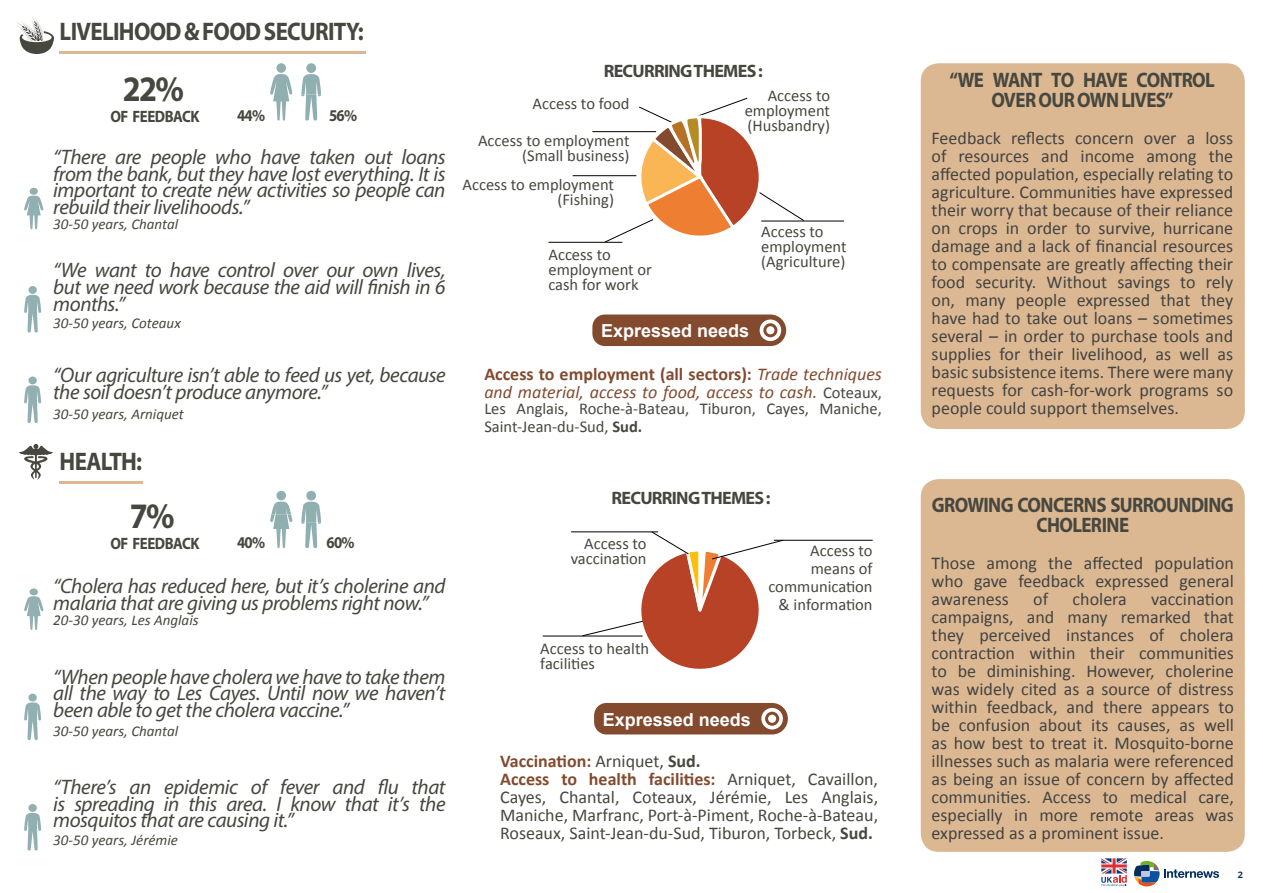
<style>
.page{position:relative;width:1263px;height:893px;background:#fff}
.page>*{position:absolute;margin:0;border:0;box-sizing:border-box;transform-origin:0 0}
.t1{font:700 36px "Myriad Pro";color:#474740;scale:.9 1}
.t2{font:700 25.5px "Myriad Pro";letter-spacing:-.03em;color:#474740;scale:.9 1}
.t3{font:italic 21px/16.5px "Myriad Pro";letter-spacing:-.02em;color:#474740;text-align:justify}
.t4{font:700 21px/19.5px "Myriad Pro";letter-spacing:-.035em;color:#474740;text-align:center;scale:.9 1}
.t5{font:18px/18px "Calibri";color:#434342;text-align:justify}
.t6{font:18px/18px "Calibri";color:#474740}
.t7{font:italic 18px/18px "Calibri";color:#834a2e}
.t8{font:700 18px "Myriad Pro";letter-spacing:-.04em;color:#474740}
.t9{font:700 18px "Arial";color:#fff}
.t10{font:16.5px/15px "Calibri";color:#474740}
.t11{font:700 16.5px "Myriad Pro";letter-spacing:-.03em;color:#474740;scale:.9 1}
.t12{font:italic 15px "Calibri";color:#474740}
.t13{font:700 9px "Open Sans";color:#002d62}
.s1{font-weight:700;font-style:normal}
.s2{font-style:normal;font-size:16.5px;color:#474740}
.s3{font-weight:700}
.s4{font-weight:700;color:#834a2e}
</style>
<div class="page">
<svg style="left:1134px;top:861px;width:85px;height:25px"></svg>
<svg style="left:1101px;top:858px;width:26px;height:28px"></svg>
<div style="left:921px;top:63px;width:324px;height:366px;background:#dbb892;border-radius:18px"></div>
<div style="left:276px;top:63px;width:10px;height:10px;background:#90afb1;border-radius:50%"></div>
<svg style="left:24px;top:286px;width:17px;height:47px"></svg>
<svg style="left:270px;top:502px;width:22px;height:46px"></svg>
<div style="left:276px;top:491px;width:10px;height:9px;background:#90afb1;border-radius:50%"></div>
<svg style="left:301px;top:502px;width:20px;height:46px"></svg>
<div style="left:306px;top:491px;width:10px;height:9px;background:#90afb1;border-radius:50%"></div>
<svg style="left:24px;top:376px;width:17px;height:47px"></svg>
<svg style="left:270px;top:74px;width:22px;height:47px"></svg>
<div style="left:306px;top:63px;width:10px;height:10px;background:#90afb1;border-radius:50%"></div>
<svg style="left:301px;top:74px;width:20px;height:47px"></svg>
<div style="left:921px;top:479px;width:324px;height:373px;background:#dbb892;border-radius:18px"></div>
<svg style="left:594px;top:703px;width:194px;height:31px;background:#8b563c"></svg>
<svg style="left:592px;top:314px;width:194px;height:32px;background:#8d5940"></svg>
<svg style="left:24px;top:694px;width:17px;height:46px"></svg>
<svg style="left:24px;top:804px;width:17px;height:46px"></svg>
<svg style="left:24px;top:188px;width:20px;height:41px"></svg>
<svg style="left:24px;top:588px;width:20px;height:42px"></svg>
<svg style="left:60px;top:51px;width:306px;height:3px"></svg>
<svg style="left:60px;top:481px;width:83px;height:3px"></svg>
<hr style="left:592px;top:131px;width:64px;height:1px;background:#000">
<hr style="left:548px;top:242px;width:74px;height:1px;background:#000">
<hr style="left:571px;top:532px;width:87px;height:1px;background:#000">
<hr style="left:774px;top:540px;width:99px;height:1px;background:#000">
<svg style="left:582px;top:531px;width:201px;height:138px"></svg>
<hr style="left:543px;top:636px;width:99px;height:1px;background:#000">
<svg style="left:17px;top:17px;width:37px;height:37px"></svg>
<hr style="left:761px;top:221px;width:83px;height:1px;background:#000">
<svg style="left:604px;top:98px;width:200px;height:145px"></svg>
<svg style="left:19px;top:444px;width:34px;height:36px"></svg>
<hr style="left:573px;top:175px;width:63px;height:1px;background:#000">
<h2 class="t2" style="left:60px;top:15px;width:339px">LIVELIHOOD &amp; FOOD SECURITY:</h2>
<h1 class="t1" style="left:123px;top:65px;width:70px">22%</h1>
<p class="t11" style="left:110px;top:105px;width:101px">OF FEEDBACK</p>
<p class="t11" style="left:237px;top:104px;width:33px">44%</p>
<p class="t11" style="left:329px;top:104px;width:33px">56%</p>
<p class="t3" style="left:53px;top:149px;width:394px">“There are people who have taken out loans from the bank, but they have lost everything. It is important to create new activities so people can rebuild their livelihoods.”</p>
<p class="t12" style="left:53px;top:214px;width:126px">30-50 years, Chantal</p>
<p class="t3" style="left:53px;top:262px;width:394px">“We want to have control over our own lives, but we need work because the aid will finish in 6 months.”</p>
<p class="t12" style="left:53px;top:313px;width:129px">30-50 years, Coteaux</p>
<p class="t3" style="left:53px;top:367px;width:394px">“Our agriculture isn’t able to feed us yet, because the soil doesn’t produce anymore.”</p>
<p class="t12" style="left:53px;top:403px;width:132px">30-50 years, Arniquet</p>
<h2 class="t2" style="left:60px;top:444px;width:93px">HEALTH:</h2>
<h1 class="t1" style="left:130px;top:493px;width:51px">7%</h1>
<p class="t11" style="left:110px;top:533px;width:101px">OF FEEDBACK</p>
<p class="t11" style="left:237px;top:532px;width:33px">40%</p>
<p class="t11" style="left:327px;top:532px;width:33px">60%</p>
<p class="t3" style="left:53px;top:578px;width:394px">“Cholera has reduced here, but it’s cholerine and malaria that are giving us problems right now.”</p>
<p class="t12" style="left:53px;top:610px;width:147px">20-30 years, Les Anglais</p>
<p class="t3" style="left:53px;top:668px;width:394px">“When people have cholera we have to take them all the way to Les Cayes. Until now we haven’t been able to get the cholera vaccine.”</p>
<p class="t12" style="left:53px;top:720px;width:126px">30-50 years, Chantal</p>
<p class="t3" style="left:53px;top:779px;width:394px">“There’s an epidemic of fever and flu that is spreading in this area. I know that it’s the mosquitos that are causing it.”</p>
<p class="t12" style="left:53px;top:829px;width:126px">30-50 years, Jérémie</p>
<p class="t8" style="left:604px;top:59px;width:160px">RECURRING THEMES :</p>
<p class="t10" style="left:533px;top:96px;width:98px">Access to food</p>
<p class="t10" style="left:478px;top:133px;width:153px;text-align:right">Access to employment (Small business)</p>
<p class="t10" style="left:462px;top:177px;width:153px;text-align:right">Access to employment (Fishing)</p>
<p class="t10" style="left:548px;top:247px;width:105px">Access to employment or cash for work</p>
<p class="t10" style="left:745px;top:88px;width:87px;text-align:justify;text-indent:23px">Access to employment (Husbandry)</p>
<p class="t10" style="left:761px;top:224px;width:87px">Access to employment (Agriculture)</p>
<p class="t9" style="left:601px;top:319px;width:150px">Expressed needs</p>
<p class="t7" style="left:484px;top:364px;width:399px"><span class="s1">Access to employment (all sectors):</span> Trade techniques and material, access to food, access to cash. <span class="s2">Coteaux,</span></p>
<p class="t10" style="left:484px;top:400px;width:399px;line-height:18px">Les Anglais, Roche-à-Bateau, Tiburon, Cayes, Maniche,<br>Saint-Jean-du-Sud, <span class="s3">Sud.</span></p>
<p class="t8" style="left:612px;top:486px;width:160px">RECURRING THEMES :</p>
<p class="t10" style="left:571px;top:536px;width:77px;text-align:right">Access to vaccination</p>
<p class="t10" style="left:768px;top:542px;width:106px;line-height:18px;text-align:right">Access to means of communication &amp; information</p>
<p class="t10" style="left:540px;top:641px;width:110px">Access to health facilities</p>
<p class="t9" style="left:603px;top:707px;width:150px">Expressed needs</p>
<p class="t6" style="left:500px;top:752px;width:380px"><span class="s4">Vaccination:</span> Arniquet, <span class="s3">Sud.<br></span><span class="s4">Access to health facilities:</span> Arniquet, Cavaillon, Cayes, Chantal, Coteaux, Jérémie, Les Anglais, Maniche, Marfranc, Port-à-Piment, Roche-à-Bateau, Roseaux, Saint-Jean-du-Sud, Tiburon, Torbeck, <span class="s3">Sud.</span></p>
<p class="t4" style="left:950px;top:70px;width:296px">“WE WANT TO HAVE CONTROL<br>OVER OUR OWN LIVES”</p>
<p class="t5" style="left:932px;top:129px;width:303px">Feedback reflects concern over a loss of resources and income among the affected population, especially relating to agriculture. Communities have expressed their worry that because of their reliance on crops in order to survive, hurricane damage and a lack of financial resources to compensate are greatly affecting their food security. Without savings to rely on, many people expressed that they have had to take out loans – sometimes several – in order to purchase tools and supplies for their livelihood, as well as basic subsistence items. There were many requests for cash-for-work programs so people could support themselves.</p>
<p class="t4" style="left:932px;top:494px;width:337px">GROWING CONCERNS SURROUNDING<br>CHOLERINE</p>
<p class="t5" style="left:932px;top:554px;width:304px">Those among the affected population who gave feedback expressed general awareness</p>
<p class="t5" style="left:1033px;top:590px;width:16px">of</p>
<p class="t5" style="left:1073px;top:590px;width:56px">cholera</p>
<p class="t5" style="left:932px;top:590px;width:304px;text-indent:220px">vaccination campaigns, and many remarked that they perceived instances of cholera contraction within their communities to be diminishing. However, cholerine was widely cited as a source of distress within feedback, and there appears to be confusion about its causes, as well as how best to treat it. Mosquito-borne illnesses such as malaria were referenced as being an issue of concern by affected communities. Access to medical care, especially in more remote areas was expressed as a prominent issue.</p>
<p class="t13" style="left:1238px;top:868px;width:7px">2</p>
</div>
